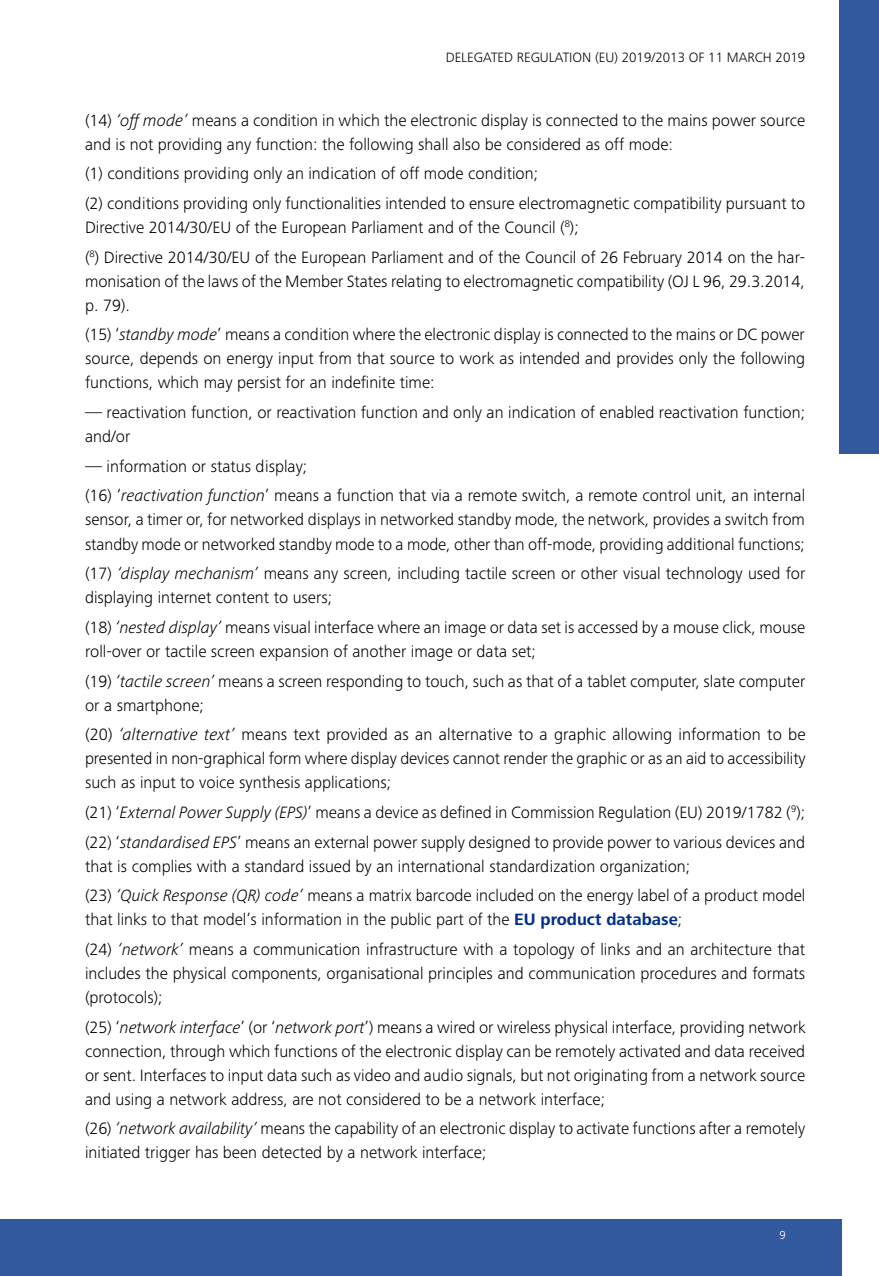
<style>
.page{position:relative;width:879px;height:1276px;background:#fff}
.page>*{position:absolute;margin:0;border:0;box-sizing:border-box;transform-origin:0 0}
.t1{font:300 17px/24px "Frutiger Next Pro";color:#000}
.t2{font:300 14px "Frutiger Next Pro";color:#000}
.t3{font:300 12px "Frutiger Next Pro";color:#fff}
.s1{font-style:italic}
.s2{font-weight:700;color:#002f87}
</style>
<div class="page">
<div style="left:0;top:1219px;width:841px;height:57px;background:#33599f"></div>
<div style="left:839px;top:0;width:40px;height:454px;background:#33599f"></div>
<p class="t2" style="left:446px;top:49px;width:361px">DELEGATED REGULATION (EU) 2019/2013 OF 11 MARCH 2019</p>
<p class="t1" style="left:85px;top:108px;width:722px">(14) <span class="s1">‘off mode’</span> means a condition in which the electronic display is connected to the mains power source and is not providing any function: the following shall also be considered as off mode:</p>
<p class="t1" style="left:85px;top:159px;width:722px;line-height:29.6px">(1) conditions providing only an indication of off mode condition;<br>(2) conditions providing only functionalities intended to ensure electromagnetic compatibility pursuant to</p>
<p class="t1" style="left:85px;top:213px;width:722px;line-height:29.6px">Directive 2014/30/EU of the European Parliament and of the Council (<sup>8</sup>);<br>(<sup>8</sup>) Directive 2014/30/EU of the European Parliament and of the Council of 26 February 2014 on the har-</p>
<p class="t1" style="left:85px;top:269px;width:721px">monisation of the laws of the Member States relating to electromagnetic compatibility (OJ L 96, 29.3.2014, p. 79).</p>
<p class="t1" style="left:85px;top:323px;width:721px;text-align:justify">(15) ‘<span class="s1">standby mode</span>’ means a condition where the electronic display is connected to the mains or DC power source, depends on energy input from that source to work as intended and provides only the following functions, which may persist for an indefinite time:</p>
<p class="t1" style="left:85px;top:400px;width:721px">— reactivation function, or reactivation function and only an indication of enabled reactivation function; and/or</p>
<p class="t1" style="left:85px;top:451px;width:722px;line-height:29.6px">— information or status display;<br>(16) ‘<span class="s1">reactivation function</span>’ means a function that via a remote switch, a remote control unit, an internal</p>
<p class="t1" style="left:85px;top:508px;width:721px">sensor, a timer or, for networked displays in networked standby mode, the network, provides a switch from standby mode or networked standby mode to a mode, other than off-mode, providing additional functions;</p>
<p class="t1" style="left:85px;top:561px;width:722px">(17) <span class="s1">‘display mechanism’</span> means any screen, including tactile screen or other visual technology used for displaying internet content to users;</p>
<p class="t1" style="left:85px;top:615px;width:722px">(18) <span class="s1">‘nested display’</span> means visual interface where an image or data set is accessed by a mouse click, mouse roll-over or tactile screen expansion of another image or data set;</p>
<p class="t1" style="left:85px;top:669px;width:722px">(19) <span class="s1">‘tactile screen’</span> means a screen responding to touch, such as that of a tablet computer, slate computer or a smartphone;</p>
<p class="t1" style="left:85px;top:722px;width:722px;text-align:justify">(20) <span class="s1">‘alternative text’</span> means text provided as an alternative to a graphic allowing information to be presented in non-graphical form where display devices cannot render the graphic or as an aid to accessibility such as input to voice synthesis applications;</p>
<p class="t1" style="left:85px;top:797px;width:721px;line-height:29.6px">(21) ‘<span class="s1">External Power Supply (EPS)</span>’ means a device as defined in Commission Regulation (EU) 2019/1782 (<sup>9</sup>); (22) ‘<span class="s1">standardised EPS</span>’ means an external power supply designed to provide power to various devices and</p>
<p class="t1" style="left:85px;top:851px;width:722px;line-height:29.6px">that is complies with a standard issued by an international standardization organization;<br>(23) <span class="s1">‘Quick Response (QR) code’</span> means a matrix barcode included on the energy label of a product model</p>
<p class="t1" style="left:85px;top:905px;width:721px;line-height:29.6px">that links to that model’s information in the public part of the <span class="s2">EU product database</span>;<br>(24) <span class="s1">‘network’</span> means a communication infrastructure with a topology of links and an architecture that</p>
<p class="t1" style="left:85px;top:961px;width:722px">includes the physical components, organisational principles and communication procedures and formats (protocols);</p>
<p class="t1" style="left:85px;top:1015px;width:722px;text-align:justify">(25) ‘<span class="s1">network interface</span>’ (or ‘<span class="s1">network port</span>’) means a wired or wireless physical interface, providing network connection, through which functions of the electronic display can be remotely activated and data received or sent. Interfaces to input data such as video and audio signals, but not originating from a network source and using a network address, are not considered to be a network interface;</p>
<p class="t1" style="left:85px;top:1116px;width:722px">(26) <span class="s1">‘network availability’</span> means the capability of an electronic display to activate functions after a remotely initiated trigger has been detected by a network interface;</p>
<p class="t3" style="left:779px;top:1227px;width:8px">9</p>
</div>
